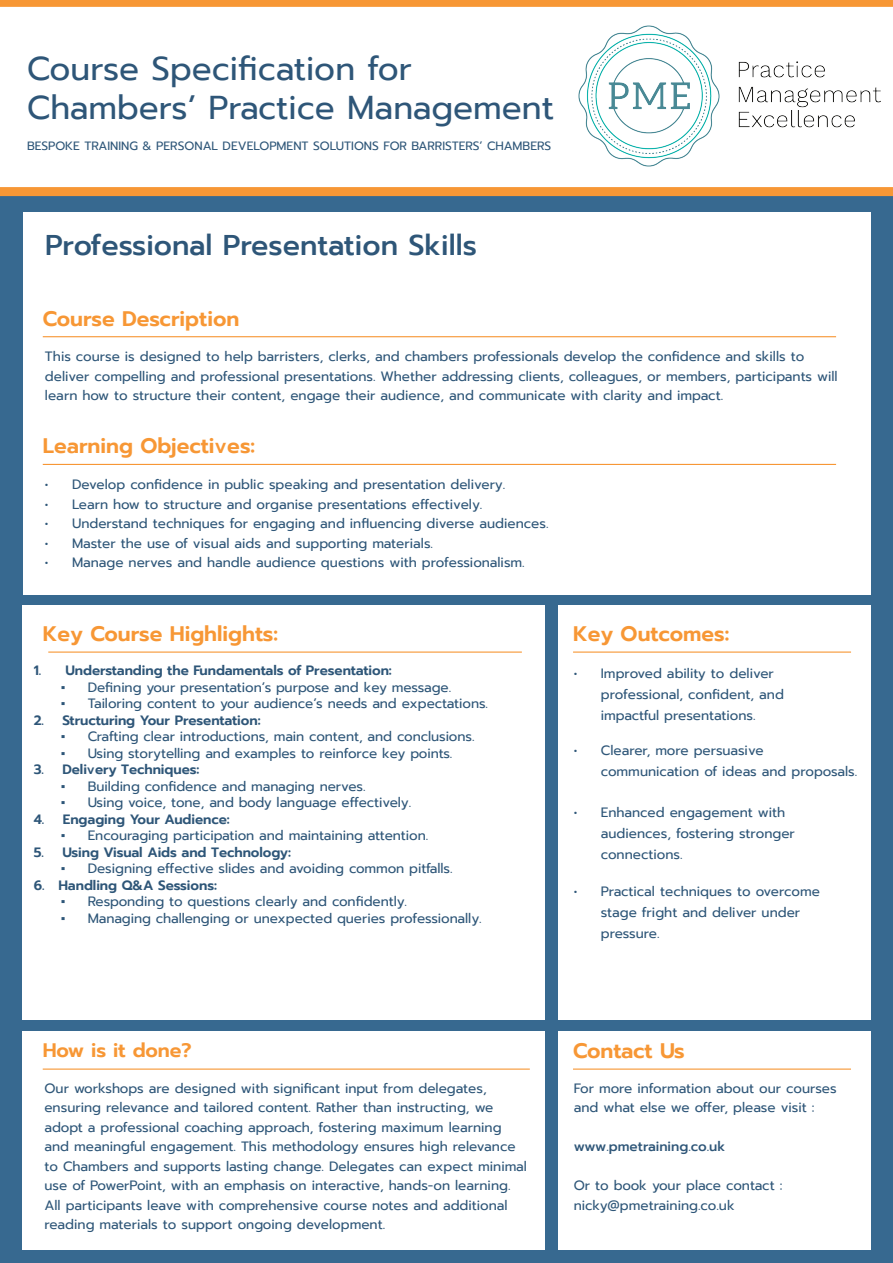
<style>
.page{position:relative;width:893px;height:1263px;background:#fff}
.page>*{position:absolute;margin:0;border:0;box-sizing:border-box;transform-origin:0 0}
.t1{font:33px/39.6px "Prompt";color:#2e5678}
.t2{font:500 28.5px "Prompt";color:#2e5678}
.t3{font:600 21px "Prompt";color:#f79735}
.t4{font:600 19.5px "Prompt";color:#f79735}
.t5{font:13.5px/19.5px "Prompt";color:#2e5678}
.t6{font:600 13.5px "Prompt";letter-spacing:-.005em;color:#2e5678}
.t7{font:500 13.5px "Prompt";color:#2e5678}
.t8{font:12px "Prompt";color:#2e5678}
.s1{font-family:"Times New Roman"}
</style>
<div class="page">
<div style="left:0;top:192px;width:893px;height:1071px;background:#376990"></div>
<div style="left:0;top:0;width:893px;height:7px;background:#f79735"></div>
<div style="left:0;top:187px;width:893px;height:9px;background:#f79735"></div>
<div style="left:23px;top:212px;width:847px;height:382px;background:#fff"></div>
<div style="left:558px;top:1031px;width:312px;height:218px;background:#fff"></div>
<div style="left:23px;top:605px;width:522px;height:414px;background:#fff"></div>
<div style="left:558px;top:605px;width:312px;height:414px;background:#fff"></div>
<hr style="left:43px;top:336px;width:793px;height:1px;background:#f79735">
<hr style="left:43px;top:464px;width:793px;height:1px;background:#f79735">
<hr style="left:573px;top:651px;width:278px;height:2px;background:#f79735">
<hr style="left:48px;top:651px;width:474px;height:2px;background:#f79735">
<div style="left:22px;top:1031px;width:523px;height:218px;background:#fff"></div>
<hr style="left:43px;top:1068px;width:487px;height:2px;background:#f79735">
<hr style="left:573px;top:1068px;width:278px;height:2px;background:#f79735">
<img style="left:552px;top:6px;width:341px;height:182px">
<h1 class="t1" style="left:27px;top:49px;width:529px">Course Specification for<br>Chambers’ Practice Management</h1>
<p class="t8" style="left:27px;top:138px;width:526px">BESPOKE TRAINING &amp; PERSONAL DEVELOPMENT SOLUTIONS FOR BARRISTERS’ CHAMBERS</p>
<h2 class="t2" style="left:45px;top:225px;width:434px">Professional Presentation Skills</h2>
<h3 class="t3" style="left:43px;top:303px;width:198px">Course Description</h3>
<p class="t5" style="left:45px;top:347px;width:794px">This course is designed to help barristers, clerks, and chambers professionals develop the confidence and skills to deliver compelling and professional presentations. Whether addressing clients, colleagues, or members, participants will learn how to structure their content, engage their audience, and communicate with clarity and impact.</p>
<h3 class="t3" style="left:43px;top:430px;width:214px">Learning Objectives:</h3>
<p class="t5" style="left:45px;top:475px;width:462px">• Develop confidence in public speaking and presentation delivery.</p>
<p class="t5" style="left:45px;top:494px;width:439px">• Learn how to structure and organise presentations effectively.</p>
<p class="t5" style="left:45px;top:514px;width:505px">• Understand techniques for engaging and influencing diverse audiences.</p>
<p class="t5" style="left:45px;top:533px;width:390px">• Master the use of visual aids and supporting materials.</p>
<p class="t5" style="left:45px;top:553px;width:481px">• Manage nerves and handle audience questions with professionalism.</p>
<h3 class="t3" style="left:43px;top:618px;width:237px">Key Course Highlights:</h3>
<h3 class="t3" style="left:573px;top:618px;width:158px">Key Outcomes:</h3>
<p class="t6" style="left:34px;top:661px;width:360px">1. Understanding the Fundamentals of Presentation:</p>
<p class="t5" style="left:61px;top:677px;width:392px"><span class="s1">▪</span> Defining your presentation’s purpose and key message.</p>
<p class="t5" style="left:61px;top:694px;width:429px"><span class="s1">▪</span> Tailoring content to your audience’s needs and expectations.</p>
<p class="t6" style="left:34px;top:710px;width:228px">2. Structuring Your Presentation:</p>
<p class="t5" style="left:61px;top:727px;width:415px"><span class="s1">▪</span> Crafting clear introductions, main content, and conclusions.</p>
<p class="t5" style="left:61px;top:743px;width:393px"><span class="s1">▪</span> Using storytelling and examples to reinforce key points.</p>
<p class="t6" style="left:34px;top:760px;width:167px">3. Delivery Techniques:</p>
<p class="t5" style="left:61px;top:776px;width:306px"><span class="s1">▪</span> Building confidence and managing nerves.</p>
<p class="t5" style="left:61px;top:793px;width:352px"><span class="s1">▪</span> Using voice, tone, and body language effectively.</p>
<p class="t6" style="left:34px;top:809px;width:197px">4. Engaging Your Audience:</p>
<p class="t5" style="left:61px;top:826px;width:369px"><span class="s1">▪</span> Encouraging participation and maintaining attention.</p>
<p class="t6" style="left:34px;top:842px;width:259px">5. Using Visual Aids and Technology:</p>
<p class="t5" style="left:61px;top:859px;width:393px"><span class="s1">▪</span> Designing effective slides and avoiding common pitfalls.</p>
<p class="t6" style="left:34px;top:875px;width:185px">6. Handling Q&amp;A Sessions:</p>
<p class="t5" style="left:61px;top:892px;width:348px"><span class="s1">▪</span> Responding to questions clearly and confidently.</p>
<p class="t5" style="left:61px;top:908px;width:422px"><span class="s1">▪</span> Managing challenging or unexpected queries professionally.</p>
<p class="t5" style="left:601px;top:662px;width:185px;line-height:21px;text-indent:-27px">• Improved ability to deliver professional, confident, and impactful presentations.</p>
<p class="t5" style="left:601px;top:740px;width:258px;line-height:21px;text-indent:-27px">• Clearer, more persuasive communication of ideas and proposals.</p>
<p class="t5" style="left:601px;top:802px;width:196px;line-height:21px;text-indent:-27px">• Enhanced engagement with audiences, fostering stronger connections.</p>
<p class="t5" style="left:601px;top:880px;width:221px;line-height:21px;text-indent:-27px">• Practical techniques to overcome stage fright and deliver under pressure.</p>
<h3 class="t4" style="left:43px;top:1036px;width:151px">How is it done?</h3>
<h3 class="t3" style="left:573px;top:1035px;width:113px">Contact Us</h3>
<p class="t5" style="left:574px;top:1078px;width:264px">For more information about our courses and what else we offer, please visit :</p>
<p class="t7" style="left:574px;top:1137px;width:153px">www.pmetraining.co.uk</p>
<p class="t5" style="left:574px;top:1176px;width:210px">Or to book your place contact : nicky@pmetraining.co.uk</p>
<p class="t5" style="left:44px;top:1078px;width:484px">Our workshops are designed with significant input from delegates, ensuring relevance and tailored content. Rather than instructing, we adopt a professional coaching approach, fostering maximum learning and meaningful engagement. This methodology ensures high relevance to Chambers and supports lasting change. Delegates can expect minimal use of PowerPoint, with an emphasis on interactive, hands-on learning.<br>All participants leave with comprehensive course notes and additional reading materials to support ongoing development.</p>
</div>
